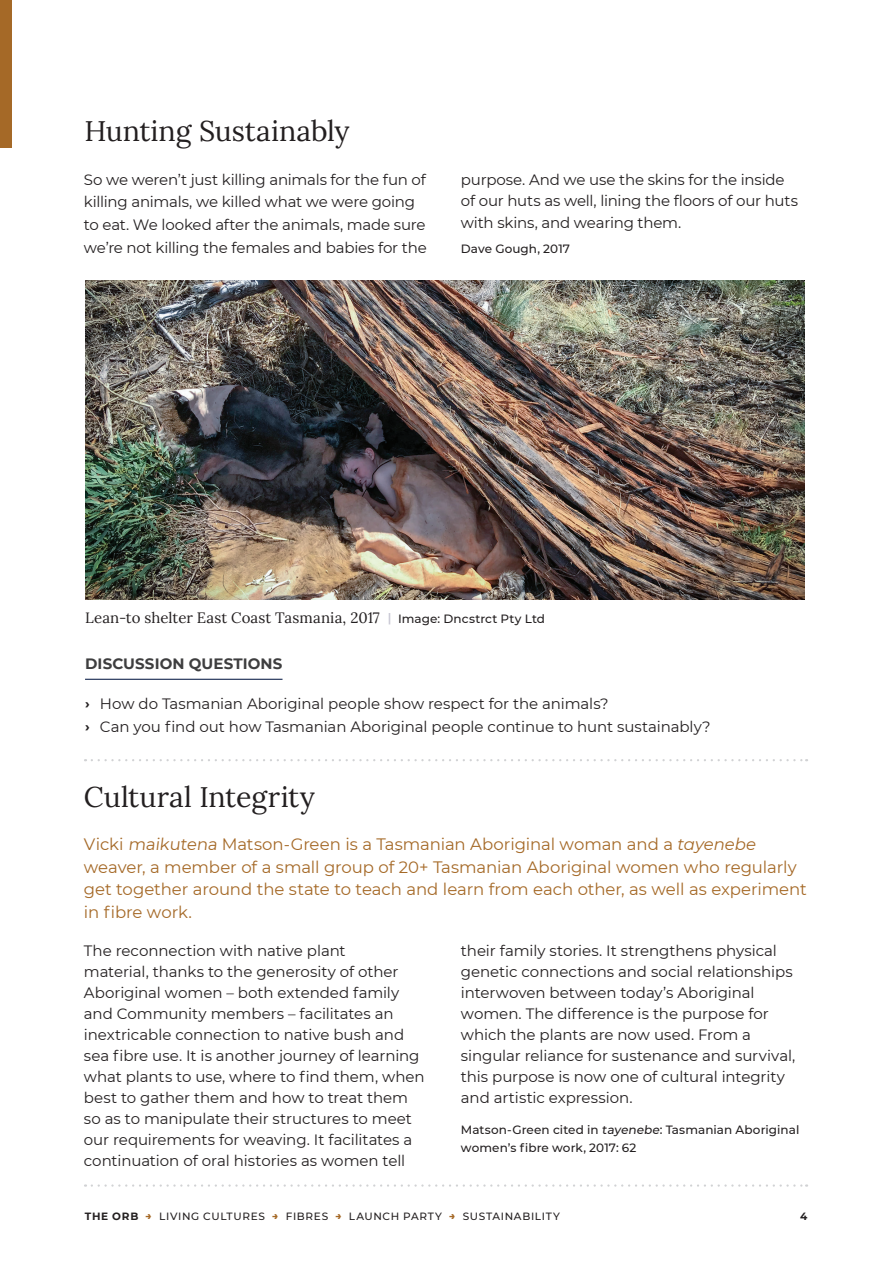
<style>
.page{position:relative;width:893px;height:1263px;background:#fff}
.page>*{position:absolute;margin:0;border:0;box-sizing:border-box;transform-origin:0 0}
.t1{font:28.5px "Lora";color:#231f20}
.t2{font:16.5px/22.5px "Montserrat";letter-spacing:-.005em;color:#a56927}
.t3{font:15px/21px "Montserrat";letter-spacing:-.005em;color:#231f20}
.t4{font:15px "Lora";letter-spacing:.005em;color:#231f20}
.t5{font:700 15px "Montserrat";letter-spacing:.005em;color:#3e3e3f}
.t6{font:500 12px/18px "Montserrat";letter-spacing:.005em;color:#231f20}
.t7{font:500 10.5px "Montserrat";letter-spacing:.065em;color:#231f20}
.t8{font:700 10.5px "Montserrat";color:#231f20}
.s1{font-family:"Montserrat";font-weight:600;font-size:12px;color:#c8c7d3}
.s2{font-family:"Montserrat";font-weight:500;font-size:12px}
.s3{font-weight:700}
.s4{font-style:italic}
.s5{font-weight:800;color:#a56927}
</style>
<div class="page">
<svg style="left:92px;top:1184px;width:715px;height:3px"></svg>
<div style="left:0;top:0;width:11px;height:148px;background:#a56927"></div>
<img style="left:85px;top:281px;width:720px;height:319px">
<hr style="left:85px;top:679px;width:197px;height:1px;background:#172950">
<svg style="left:92px;top:759px;width:715px;height:2px"></svg>
<h1 class="t1" style="left:84px;top:110px;width:267px">Hunting Sustainably</h1>
<p class="t3" style="left:84px;top:167px;width:344px;line-height:22.8px">So we weren’t just killing animals for the fun of killing animals, we killed what we were going to eat. We looked after the animals, made sure we’re not killing the females and babies for the</p>
<p class="t3" style="left:461px;top:168px;width:339px;line-height:21.8px">purpose. And we use the skins for the inside of our huts as well, lining the floors of our huts with skins, and wearing them.</p>
<p class="t6" style="left:461px;top:239px;width:111px">Dave Gough, 2017</p>
<p class="t4" style="left:85px;top:606px;width:462px">Lean-to shelter East Coast Tasmania, 2017 <span class="s1">|</span> <span class="s2">Image: Dncstrct Pty Ltd</span></p>
<p class="t5" style="left:85px;top:653px;width:199px">DISCUSSION QUESTIONS</p>
<p class="t3" style="left:85px;top:691px;width:627px;line-height:23.1px"><span class="s3">ڇ</span> How do Tasmanian Aboriginal people show respect for the animals?<br><span class="s3">ڇ</span> Can you find out how Tasmanian Aboriginal people continue to hunt sustainably?</p>
<h1 class="t1" style="left:84px;top:775px;width:232px">Cultural Integrity</h1>
<p class="t2" style="left:84px;top:833px;width:724px">Vicki maikutena Matson-Green is a Tasmanian Aboriginal woman and a <span class="s4">tayenebe </span>weaver, a member of a small group of 20+ Tasmanian Aboriginal women who regularly get together around the state to teach and learn from each other, as well as experiment in fibre work.</p>
<p class="t3" style="left:84px;top:939px;width:342px">The reconnection with native plant<br>material, thanks to the generosity of other Aboriginal women – both extended family and Community members – facilitates an inextricable connection to native bush and sea fibre use. It is another journey of learning what plants to use, where to find them, when best to gather them and how to treat them so as to manipulate their structures to meet our requirements for weaving. It facilitates a continuation of oral histories as women tell</p>
<p class="t3" style="left:461px;top:939px;width:336px">their family stories. It strengthens physical genetic connections and social relationships interwoven between today’s Aboriginal women. The difference is the purpose for which the plants are now used. From a singular reliance for sustenance and survival, this purpose is now one of cultural integrity and artistic expression.</p>
<p class="t6" style="left:461px;top:1120px;width:340px">Matson-Green cited in tayenebe: Tasmanian Aboriginal women’s fibre work, 2017: 62</p>
<p class="t7" style="left:85px;top:1209px;width:477px"><span class="s3">THE ORB</span> <span class="s5">→</span> LIVING CULTURES <span class="s5">→</span> FIBRES <span class="s5">→</span> LAUNCH PARTY <span class="s5">→</span> SUSTAINABILITY</p>
<p class="t8" style="left:800px;top:1209px;width:9px">4</p>
</div>
